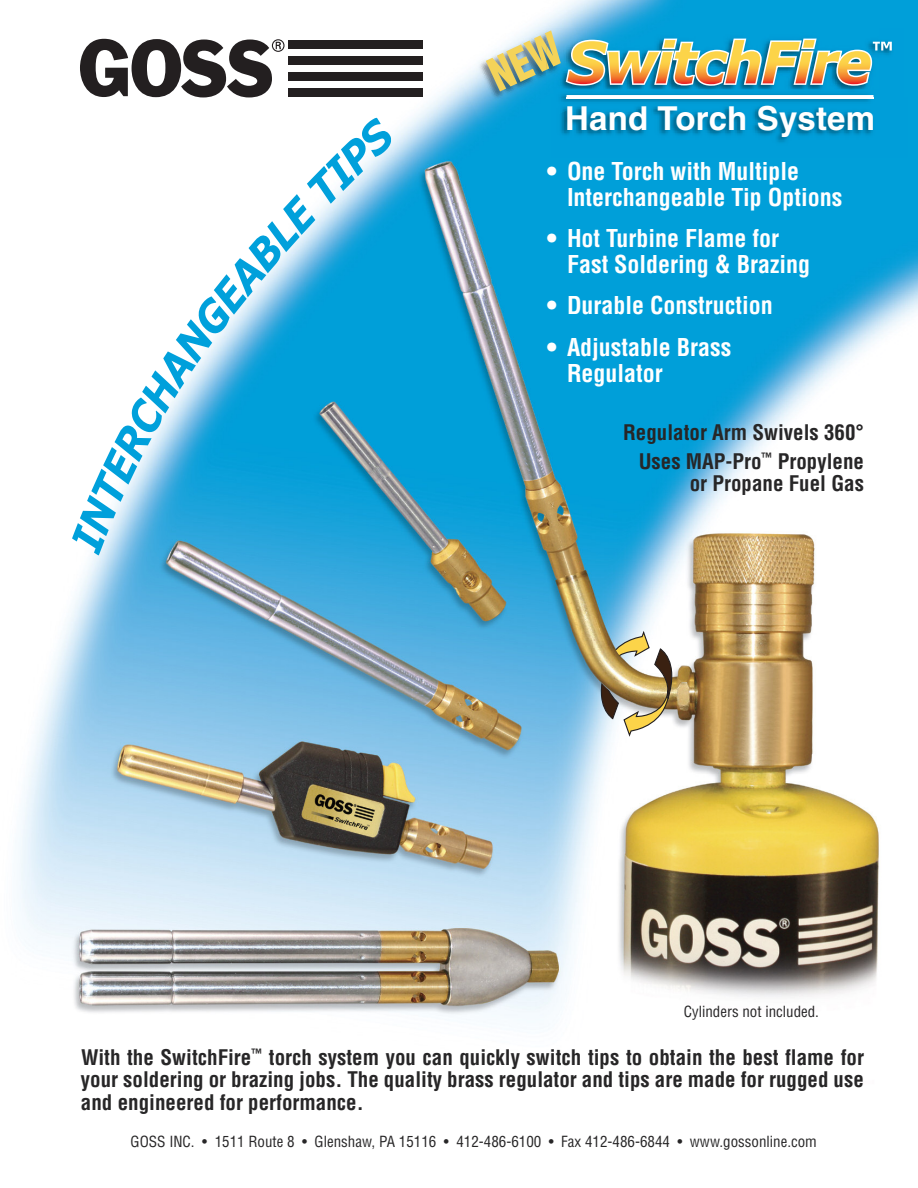
<style>
.page{position:relative;width:918px;height:1188px;background:#fff}
.page>*{position:absolute;margin:0;border:0;box-sizing:border-box;transform-origin:0 0}
.t1{font:700 33px "Helvetica";letter-spacing:.005em;color:#fff}
.t2{font:700 condensed 24px/25.5px "Helvetica";color:#fff}
.t3{font:700 condensed 21px/22.5px "Helvetica";color:#272627;text-align:right}
.t4{font:condensed 15px "Helvetica";color:#272627}
</style>
<div class="page">
<img style="left:19px;top:0;width:899px;height:1022px">
<div style="left:288px;top:41px;width:135px;height:8px;background:#231f20"></div>
<div style="left:288px;top:57px;width:135px;height:8px;background:#231f20"></div>
<div style="left:288px;top:73px;width:135px;height:8px;background:#231f20"></div>
<div style="left:288px;top:89px;width:135px;height:8px;background:#231f20"></div>
<svg style="left:80px;top:39px;width:205px;height:58px"></svg>
<img style="left:445px;top:0;width:130px;height:146px">
<img style="left:601px;top:631px;width:71px;height:106px">
<img style="left:878px;top:28px;width:25px;height:69px">
<img style="left:604px;top:28px;width:274px;height:2px">
<img style="left:546px;top:28px;width:58px;height:75px">
<img style="left:605px;top:91px;width:273px;height:6px">
<img style="left:554px;top:91px;width:51px;height:6px">
<hr style="left:567px;top:95px;width:306px;height:3px;background:#fff">
<img style="left:552px;top:97px;width:355px;height:60px">
<img style="left:552px;top:103px;width:18px;height:14px">
<svg style="left:552px;top:97px;width:2px;height:6px"></svg>
<img style="left:582px;top:103px;width:296px;height:6px">
<img style="left:554px;top:103px;width:28px;height:6px">
<img style="left:593px;top:97px;width:285px;height:6px">
<img style="left:554px;top:97px;width:39px;height:6px">
<img style="left:567px;top:97px;width:306px;height:1px">
<svg style="left:72px;top:118px;width:319px;height:438px"></svg>
<img style="left:486px;top:30px;width:406px;height:61px">
<h1 class="t1" style="left:565px;top:106px;width:311px">Hand Torch System</h1>
<p class="t2" style="left:567px;top:159px;width:277px;text-indent:-20px">• One Torch with Multiple<br>Interchangeable Tip Options</p>
<p class="t2" style="left:567px;top:226px;width:245px;text-indent:-20px">• Hot Turbine Flame for<br>Fast Soldering &amp; Brazing</p>
<p class="t2" style="left:547px;top:293px;width:228px">• Durable Construction</p>
<p class="t2" style="left:567px;top:335px;width:166px;text-indent:-20px">• Adjustable Brass<br>Regulator</p>
<p class="t3" style="left:623px;top:418px;width:242px;line-height:29px">Regulator Arm Swivels 360°<br>Uses MAP-Pro<sup>™</sup> Propylene</p>
<p class="t3" style="left:690px;top:473px;width:176px">or Propane Fuel Gas</p>
<p class="t4" style="left:684px;top:1003px;width:137px">Cylinders not included.</p>
<p class="t3" style="left:81px;top:1047px;width:785px;text-align:justify">With the SwitchFire<sup>™</sup> torch system you can quickly switch tips to obtain the best flame for your soldering or brazing jobs. The quality brass regulator and tips are made for rugged use and engineered for performance.</p>
<p class="t4" style="left:131px;top:1133px;width:688px">GOSS INC. • 1511 Route 8 • Glenshaw, PA 15116 • 412-486-6100 • Fax 412-486-6844 • www.gossonline.com</p>
</div>
